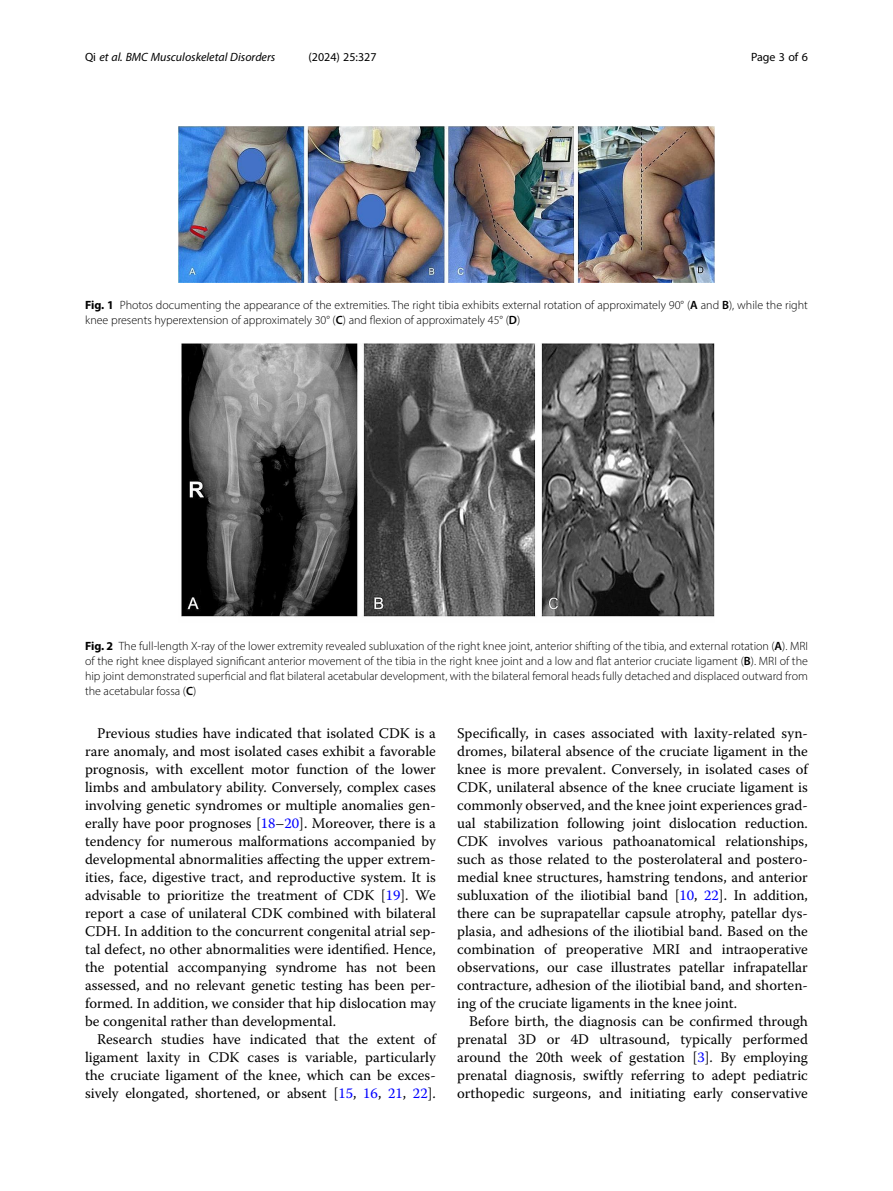
<style>
.page{position:relative;width:893px;height:1191px;background:#fff}
.page>*{position:absolute;margin:0;border:0;box-sizing:border-box;transform-origin:0 0}
.Body_Text_Indent{font:14.7px/18px "Warnock Pro";color:#000;text-align:justify}
.Figure_Caption{font:300 12px/15px "Myriad Pro";color:#000;text-align:justify}
.t1{font:italic 12px "Myriad Pro";color:#000}
.t2{font:12px "Myriad Pro";color:#000}
.s1{font-style:normal}
.s2{font-weight:700}
.s3{font-weight:600}
.s4{color:#00f}
</style>
<div class="page">
<img style="left:181px;top:344px;width:533px;height:273px">
<img style="left:178px;top:126px;width:536px;height:156px">
<p class="t1" style="left:85px;top:50px;width:192px"><span class="s1">Qi</span> et al. BMC Musculoskeletal Disorders</p>
<p class="t2" style="left:308px;top:50px;width:70px">(2024) 25:327</p>
<p class="t2" style="left:751px;top:50px;width:58px">Page 3 of 6</p>
<p class="Figure_Caption" style="left:85px;top:298px;width:724px"><span class="s2">Fig. 1</span> Photos documenting the appearance of the extremities. The right tibia exhibits external rotation of approximately 90° (<span class="s3">A</span> and <span class="s3">B</span>), while the right knee presents hyperextension of approximately 30° (<span class="s3">C</span>) and flexion of approximately 45° (<span class="s3">D</span>)</p>
<p class="Figure_Caption" style="left:85px;top:638px;width:724px"><span class="s2">Fig. 2</span> The full-length X-ray of the lower extremity revealed subluxation of the right knee joint, anterior shifting of the tibia, and external rotation (<span class="s3">A</span>). MRI of the right knee displayed significant anterior movement of the tibia in the right knee joint and a low and flat anterior cruciate ligament (<span class="s3">B</span>). MRI of the hip joint demonstrated superficial and flat bilateral acetabular development, with the bilateral femoral heads fully detached and displaced outward from the acetabular fossa (<span class="s3">C</span>)</p>
<p class="Body_Text_Indent" style="left:85px;top:724px;width:352px;text-indent:12px">Previous studies have indicated that isolated CDK is a rare anomaly, and most isolated cases exhibit a favorable prognosis, with excellent motor function of the lower limbs and ambulatory ability. Conversely, complex cases involving genetic syndromes or multiple anomalies gen&shy;erally have poor prognoses [<span class="s4">18</span>–<span class="s4">20</span>]. Moreover, there is a tendency for numerous malformations accompanied by developmental abnormalities affecting the upper extrem&shy;ities, face, digestive tract, and reproductive system. It is advisable to prioritize the treatment of CDK [<span class="s4">19</span>]. We report a case of unilateral CDK combined with bilateral CDH. In addition to the concurrent congenital atrial sep&shy;tal defect, no other abnormalities were identified. Hence, the potential accompanying syndrome has not been assessed, and no relevant genetic testing has been per&shy;formed. In addition, we consider that hip dislocation may be congenital rather than developmental.</p>
<p class="Body_Text_Indent" style="left:85px;top:1030px;width:352px;text-indent:12px">Research studies have indicated that the extent of ligament laxity in CDK cases is variable, particularly the cruciate ligament of the knee, which can be exces&shy;sively elongated, shortened, or absent [<span class="s4">15</span>, <span class="s4">16</span>, <span class="s4">21</span>, <span class="s4">22</span>].</p>
<p class="Body_Text_Indent" style="left:457px;top:724px;width:352px">Specifically, in cases associated with laxity-related syn&shy;dromes, bilateral absence of the cruciate ligament in the knee is more prevalent. Conversely, in isolated cases of CDK, unilateral absence of the knee cruciate ligament is commonly observed, and the knee joint experiences grad&shy;ual stabilization following joint dislocation reduction.<br>CDK involves various pathoanatomical relationships, such as those related to the posterolateral and postero&shy;medial knee structures, hamstring tendons, and anterior subluxation of the iliotibial band [<span class="s4">10</span>, <span class="s4">22</span>]. In addition, there can be suprapatellar capsule atrophy, patellar dys&shy;plasia, and adhesions of the iliotibial band. Based on the combination of preoperative MRI and intraoperative observations, our case illustrates patellar infrapatellar contracture, adhesion of the iliotibial band, and shorten&shy;ing of the cruciate ligaments in the knee joint.</p>
<p class="Body_Text_Indent" style="left:457px;top:1012px;width:352px;text-indent:12px">Before birth, the diagnosis can be confirmed through prenatal 3D or 4D ultrasound, typically performed around the 20th week of gestation [<span class="s4">3</span>]. By employing prenatal diagnosis, swiftly referring to adept pediatric orthopedic surgeons, and initiating early conservative</p>
</div>
